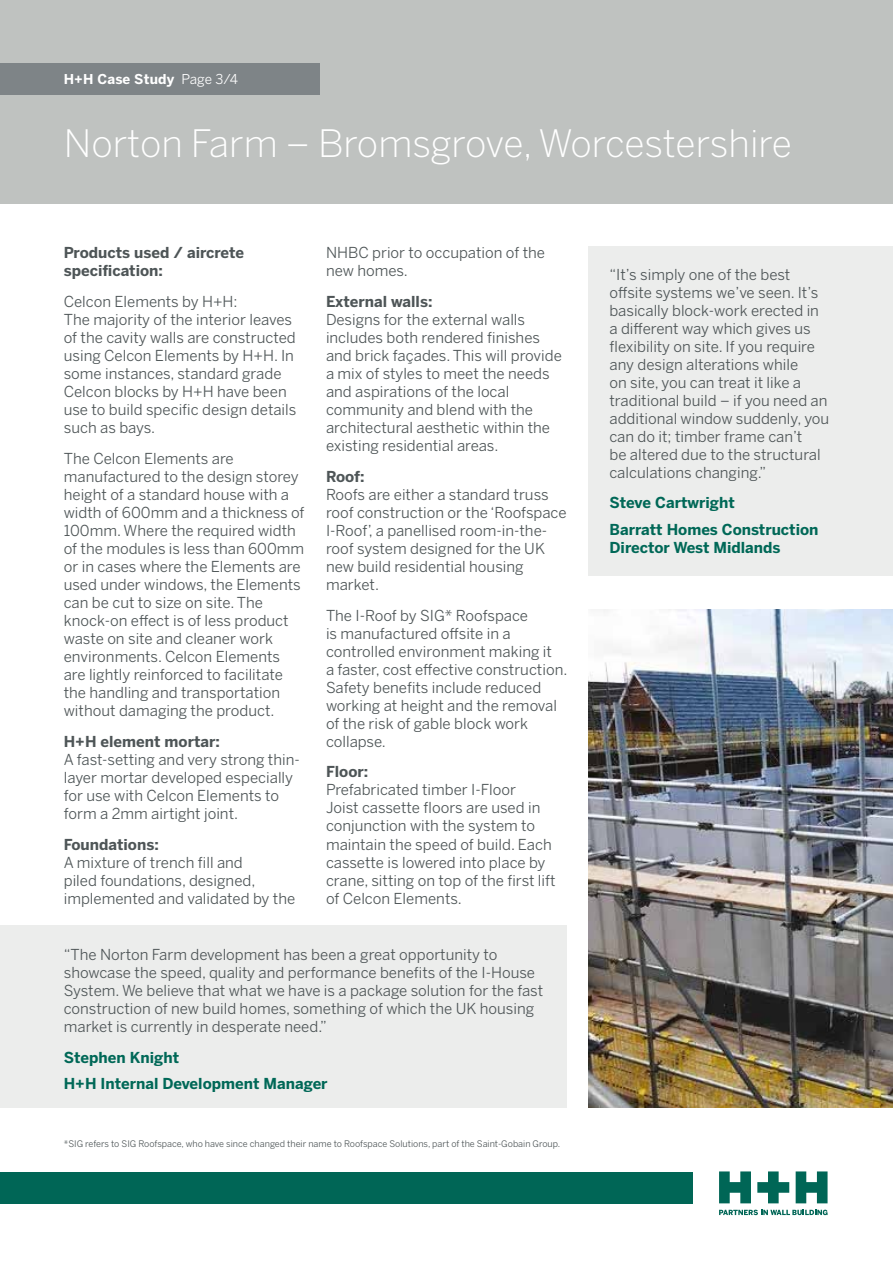
<style>
.page{position:relative;width:893px;height:1263px;background:#fff}
.page>*{position:absolute;margin:0;border:0;box-sizing:border-box;transform-origin:0 0}
.t1{font:300 37.5px "Benton Sans";letter-spacing:-.005em;color:#fff}
.t2{font:15px/18px "Benton Sans";color:#4e5557}
.t3{font:700 15px/26.5px "Benton Sans";color:#006857}
.t4{font:700 15px/18px "Benton Sans";color:#4e5557}
.t5{font:700 13.5px "Benton Sans";letter-spacing:.01em;color:#fff}
.t6{font:9px "Benton Sans";color:#4e5557}
.s1{font-weight:400}
</style>
<div class="page">
<div style="left:0;top:0;width:893px;height:204px;background:#bfc2c0"></div>
<div style="left:0;top:63px;width:319px;height:32px;background:#7e8487"></div>
<div style="left:0;top:1172px;width:692px;height:31px;background:#006656"></div>
<svg style="left:719px;top:1210px;width:108px;height:5px"></svg>
<svg style="left:719px;top:1171px;width:32px;height:32px"></svg>
<svg style="left:796px;top:1171px;width:31px;height:32px"></svg>
<svg style="left:757px;top:1171px;width:32px;height:32px"></svg>
<div style="left:0;top:925px;width:567px;height:182px;background:#ecedec"></div>
<div style="left:588px;top:247px;width:305px;height:329px;background:#ecedec"></div>
<img style="left:588px;top:610px;width:305px;height:497px">
<p class="t5" style="left:64px;top:71px;width:176px">H+H Case Study <span class="s1">Page 3/4</span></p>
<h1 class="t1" style="left:64px;top:122px;width:730px">Norton Farm – Bromsgrove, Worcestershire</h1>
<p class="t4" style="left:64px;top:244px;width:182px">Products used / aircrete specification:</p>
<p class="t2" style="left:64px;top:293px;width:234px">Celcon Elements by H+H:<br>The majority of the interior leaves of the cavity walls are constructed using Celcon Elements by H+H. In some instances, standard grade<br>Celcon blocks by H+H have been use to build specific design details such as bays.</p>
<p class="t2" style="left:64px;top:449px;width:242px">The Celcon Elements are manufactured to the design storey height of a standard house with a width of 600mm and a thickness of<br>100mm. Where the required width of the modules is less than 600mm or in cases where the Elements are used under windows, the Elements can be cut to size on site. The knock-on effect is of less product waste on site and cleaner work environments. Celcon Elements are lightly reinforced to facilitate the handling and transportation without damaging the product.</p>
<p class="t4" style="left:64px;top:732px;width:158px">H+H element mortar:</p>
<p class="t2" style="left:64px;top:750px;width:238px">A fast-setting and very strong thin&shy;layer mortar developed especially for use with Celcon Elements to form a 2mm airtight joint.</p>
<p class="t4" style="left:64px;top:835px;width:97px">Foundations:</p>
<p class="t2" style="left:64px;top:853px;width:233px">A mixture of trench fill and<br>piled foundations, designed, implemented and validated by the</p>
<p class="t2" style="left:326px;top:244px;width:221px">NHBC prior to occupation of the new homes.</p>
<p class="t4" style="left:326px;top:292px;width:108px">External walls:</p>
<p class="t2" style="left:326px;top:311px;width:237px">Designs for the external walls includes both rendered finishes and brick façades. This will provide a mix of styles to meet the needs and aspirations of the local community and blend with the architectural aesthetic within the existing residential areas.</p>
<p class="t4" style="left:326px;top:467px;width:40px">Roof:</p>
<p class="t2" style="left:326px;top:485px;width:242px">Roofs are either a standard truss roof construction or the ‘Roofspace<br>I-Roof’, a panellised room-in-the&shy;roof system designed for the UK new build residential housing market.</p>
<p class="t2" style="left:326px;top:606px;width:243px">The I-Roof by SIG* Roofspace<br>is manufactured offsite in a controlled environment making it<br>a faster, cost effective construction.<br>Safety benefits include reduced working at height and the removal of the risk of gable block work collapse.</p>
<p class="t4" style="left:326px;top:763px;width:44px">Floor:</p>
<p class="t2" style="left:326px;top:781px;width:231px">Prefabricated timber I-Floor<br>Joist cassette floors are used in conjunction with the system to maintain the speed of build. Each cassette is lowered into place by crane, sitting on top of the first lift of Celcon Elements.</p>
<p class="t2" style="left:64px;top:945px;width:481px">“The Norton Farm development has been a great opportunity to showcase the speed, quality and performance benefits of the I-House System. We believe that what we have is a package solution for the fast construction of new build homes, something of which the UK housing market is currently in desperate need.”</p>
<p class="t3" style="left:64px;top:1044px;width:265px">Stephen Knight<br>H+H Internal Development Manager</p>
<p class="t6" style="left:64px;top:1138px;width:498px">*SIG refers to SIG Roofspace, who have since changed their name to Roofspace Solutions, part of the Saint-Gobain Group.</p>
<p class="t2" style="left:609px;top:265px;width:221px">“It’s simply one of the best offsite systems we’ve seen. It’s basically block-work erected in a different way which gives us flexibility on site. If you require any design alterations while<br>on site, you can treat it like a traditional build – if you need an additional window suddenly, you can do it; timber frame can’t<br>be altered due to the structural calculations changing.”</p>
<p class="t3" style="left:609px;top:489px;width:210px">Steve Cartwright<br>Barratt Homes Construction</p>
<p class="t3" style="left:609px;top:534px;width:173px">Director West Midlands</p>
</div>
